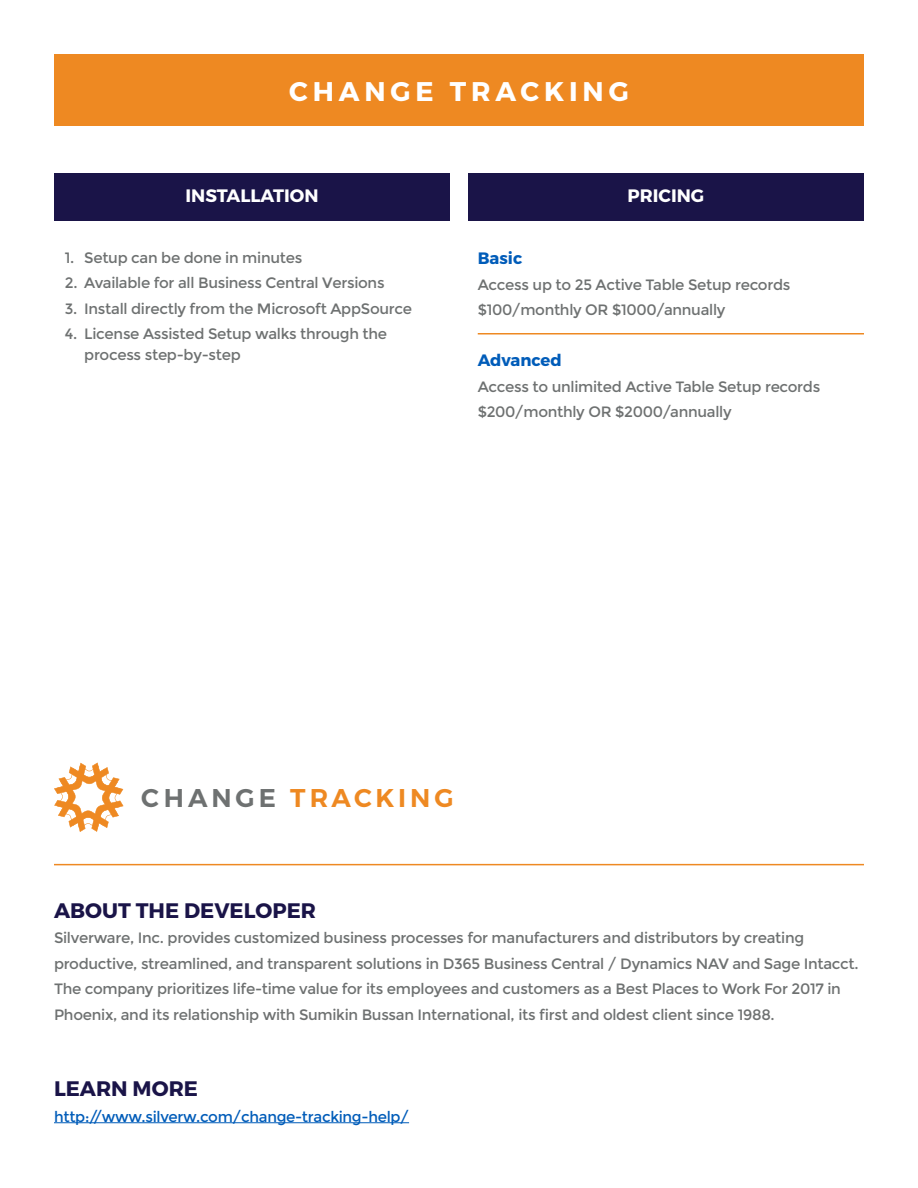
<style>
.page{position:relative;width:918px;height:1188px;background:#fff}
.page>*{position:absolute;margin:0;border:0;box-sizing:border-box;transform-origin:0 0}
.t1{font:700 27px "Montserrat";letter-spacing:.18em;color:#fff}
.t2{font:600 25.65px "Montserrat";letter-spacing:.16em;color:#ee8922}
.t3{font:700 21px "Montserrat";color:#1a1448}
.t4{font:700 18px "Montserrat";color:#fff}
.t5{font:700 16.5px "Montserrat";color:#005cb9}
.t6{font:15px/25.5px "Montserrat";letter-spacing:-.02em;color:#6e7171}
.t7{font:15px "Montserrat";letter-spacing:-.02em;color:#005cb9}
.s1{color:#6e7171}
</style>
<div class="page">
<div style="left:54px;top:54px;width:810px;height:71px;background:#ee8922"></div>
<div style="left:54px;top:173px;width:396px;height:47px;background:#1a1448"></div>
<div style="left:468px;top:173px;width:396px;height:47px;background:#1a1448"></div>
<hr style="left:54px;top:1122px;width:355px;height:1px;background:#005cb9">
<svg style="left:54px;top:763px;width:70px;height:69px"></svg>
<hr style="left:54px;top:864px;width:810px;height:1px;background:#ee8922">
<hr style="left:478px;top:333px;width:386px;height:1px;background:#ee8922">
<h1 class="t1" style="left:289px;top:74px;width:341px">CHANGE TRACKING</h1>
<p class="t4" style="left:185px;top:185px;width:135px">INSTALLATION</p>
<p class="t4" style="left:628px;top:185px;width:78px">PRICING</p>
<p class="t6" style="left:65px;top:245px;width:239px">1. Setup can be done in minutes</p>
<p class="t6" style="left:65px;top:271px;width:321px">2. Available for all Business Central Versions</p>
<p class="t6" style="left:65px;top:296px;width:349px">3. Install directly from the Microsoft AppSource</p>
<p class="t6" style="left:84px;top:324px;width:304px;line-height:21px;text-indent:-19px">4. License Assisted Setup walks through the process step-by-step</p>
<p class="t5" style="left:478px;top:248px;width:46px">Basic</p>
<p class="t6" style="left:478px;top:272px;width:314px">Access up to 25 Active Table Setup records $100/monthly OR $1000/annually</p>
<p class="t5" style="left:478px;top:350px;width:86px">Advanced</p>
<p class="t6" style="left:478px;top:374px;width:344px">Access to unlimited Active Table Setup records $200/monthly OR $2000/annually</p>
<h2 class="t2" style="left:141px;top:782px;width:314px"><span class="s1">CHANGE</span> TRACKING</h2>
<h3 class="t3" style="left:54px;top:897px;width:264px">ABOUT THE DEVELOPER</h3>
<p class="t6" style="left:54px;top:925px;width:806px">Silverware, Inc. provides customized business processes for manufacturers and distributors by creating productive, streamlined, and transparent solutions in D365 Business Central / Dynamics NAV and Sage Intacct.<br>The company prioritizes life-time value for its employees and customers as a Best Places to Work For 2017 in Phoenix, and its relationship with Sumikin Bussan International, its first and oldest client since 1988.</p>
<h3 class="t3" style="left:54px;top:1076px;width:146px">LEARN MORE</h3>
<p class="t7" style="left:54px;top:1108px;width:357px">http://www.silverw.com/change-tracking-help/</p>
</div>
